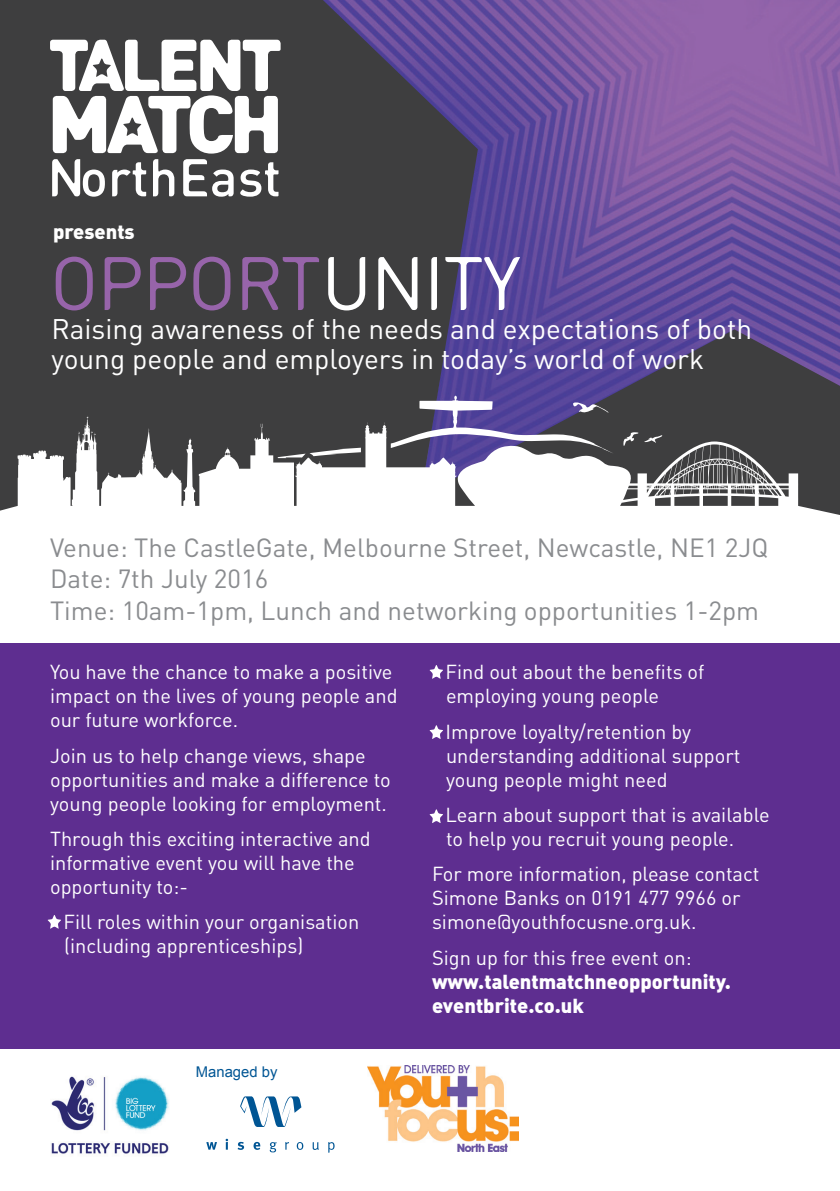
<style>
.page{position:relative;width:840px;height:1191px;background:#fff}
.page>*{position:absolute;margin:0;border:0;box-sizing:border-box;transform-origin:0 0}
.t1{font:28px/30px "DIN";color:#fff}
.t2{font:26px/31.2px "DIN";color:#8a8c8f}
.t3{font:20px/24px "DIN";color:#fff}
.t4{font:20px/24px "DIN Black Alternate";color:#fff}
.t5{font:14.8px "Arial";color:#005594}
</style>
<div class="page">
<div style="left:0;top:0;width:839px;height:536px;background:#3e3e3f"></div>
<img style="left:323px;top:0;width:516px;height:396px">
<svg style="left:50px;top:40px;width:230px;height:157px"></svg>
<svg style="left:328px;top:257px;width:192px;height:53px"></svg>
<svg style="left:56px;top:257px;width:263px;height:53px"></svg>
<svg style="left:206px;top:1142px;width:11px;height:7px"></svg>
<svg style="left:225px;top:1138px;width:3px;height:11px"></svg>
<svg style="left:237px;top:1141px;width:7px;height:8px"></svg>
<svg style="left:253px;top:1141px;width:7px;height:8px"></svg>
<svg style="left:269px;top:1142px;width:8px;height:10px"></svg>
<svg style="left:285px;top:1142px;width:4px;height:7px"></svg>
<svg style="left:296px;top:1142px;width:7px;height:7px"></svg>
<svg style="left:312px;top:1142px;width:7px;height:8px"></svg>
<svg style="left:328px;top:1142px;width:6px;height:10px"></svg>
<svg style="left:240px;top:1096px;width:61px;height:31px"></svg>
<img style="left:51px;top:1076px;width:118px;height:78px">
<img style="left:367px;top:1065px;width:150px;height:86px">
<svg style="left:0;top:416px;width:839px;height:99px"></svg>
<svg style="left:390px;top:396px;width:223px;height:57px"></svg>
<svg style="left:277px;top:448px;width:84px;height:10px"></svg>
<div style="left:0;top:515px;width:839px;height:80px;background:#fff"></div>
<div style="left:0;top:643px;width:839px;height:406px;background:#5e2e90"></div>
<svg style="left:47px;top:915px;width:14px;height:14px"></svg>
<svg style="left:429px;top:809px;width:14px;height:14px"></svg>
<svg style="left:429px;top:725px;width:14px;height:14px"></svg>
<svg style="left:429px;top:665px;width:14px;height:14px"></svg>
<p class="t4" style="left:53px;top:219px;width:83px">presents</p>
<h1 class="t1" style="left:51px;top:313px;width:701px">Raising awareness of the needs and expectations of both young people and employers in today’s world of work</h1>
<h2 class="t2" style="left:50px;top:531px;width:719px">Venue: The CastleGate, Melbourne Street, Newcastle, NE1 2JQ<br>Date: 7th July 2016<br>Time: 10am-1pm, Lunch and networking opportunities 1-2pm</h2>
<p class="t3" style="left:50px;top:659px;width:349px">You have the chance to make a positive impact on the lives of young people and our future workforce.</p>
<p class="t3" style="left:50px;top:743px;width:342px">Join us to help change views, shape opportunities and make a difference to young people looking for employment.</p>
<p class="t3" style="left:50px;top:826px;width:322px">Through this exciting interactive and informative event you will have the opportunity to:-</p>
<p class="t3" style="left:64px;top:909px;width:296px;text-indent:-14px">- Fill roles within your organisation (including apprenticeships)</p>
<p class="t3" style="left:446px;top:659px;width:260px;text-indent:-14px">- Find out about the benefits of employing young people</p>
<p class="t3" style="left:446px;top:719px;width:296px;text-indent:-14px">- Improve loyalty/retention by understanding additional support young people might need</p>
<p class="t3" style="left:446px;top:802px;width:325px;text-indent:-14px">- Learn about support that is available to help you recruit young people.</p>
<p class="t3" style="left:432px;top:861px;width:329px">For more information, please contact<br>Simone Banks on 0191 477 9966 or simone@youthfocusne.org.uk.</p>
<p class="t3" style="left:432px;top:945px;width:261px">Sign up for this free event on:</p>
<p class="t4" style="left:432px;top:968px;width:300px">www.talentmatchneopportunity. eventbrite.co.uk</p>
<p class="t5" style="left:196px;top:1062px;width:83px">Managed by</p>
</div>
